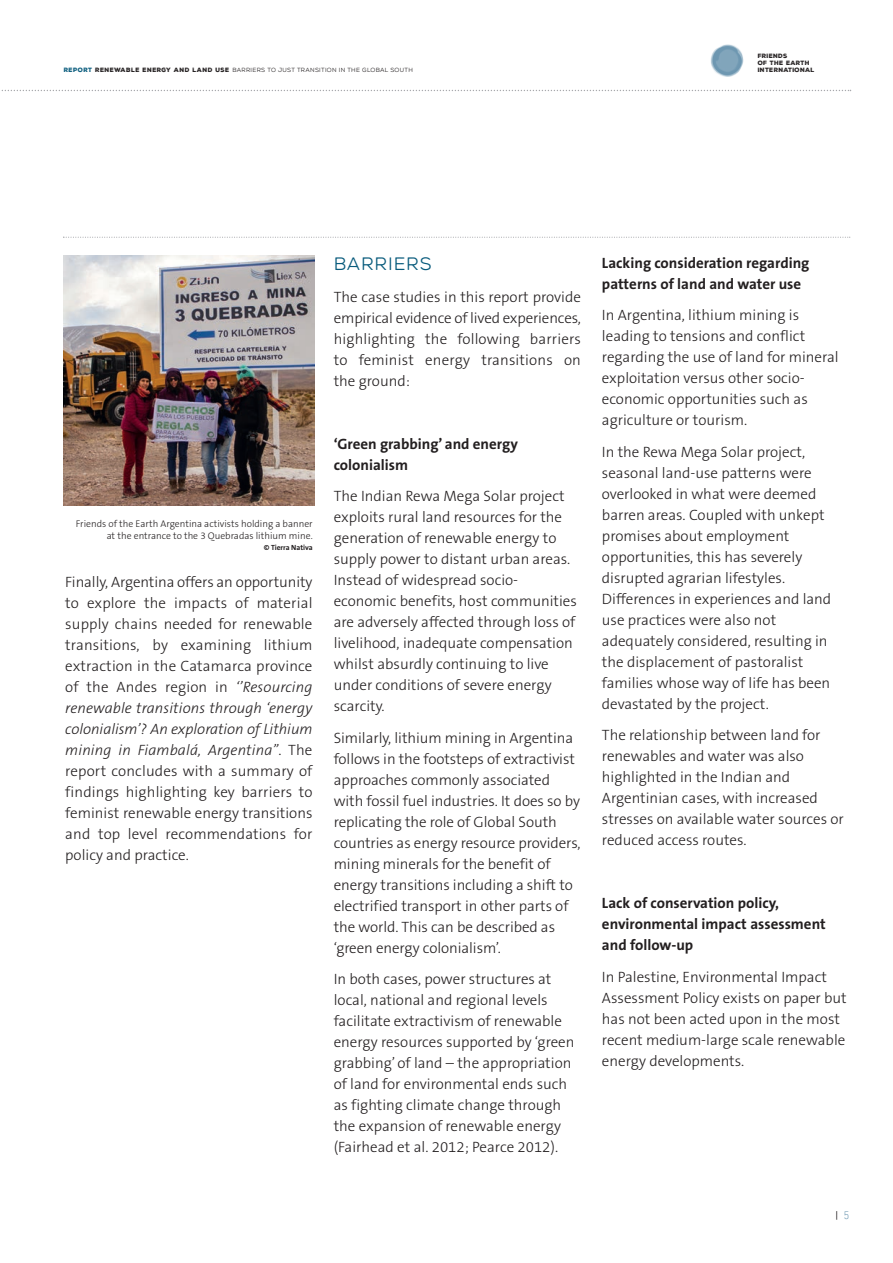
<style>
.page{position:relative;width:893px;height:1263px;background:#fff}
.page>*{position:absolute;margin:0;border:0;box-sizing:border-box;transform-origin:0 0}
.t1{font:18px "Nexa Rust Sans";letter-spacing:.045em;color:#0a5c7d}
.t2{font:300 15px/21px "The Sans B3";color:#231f20}
.t3{font:700 15px/21px "The Sans B7";color:#231f20}
.t4{font:10.5px "Nexa Rust Sans";color:#231f20}
.t5{font:300 9.75px/11.2px "The Sans B3";color:#231f20;text-align:right}
.t6{font:700 7.5px "The Sans B7";color:#231f20}
.t7{font:6px "Nexa Rust Sans";letter-spacing:.05em;color:#231f20}
.t8{font:6px/6.8px "Nexa Rust Sans Black 01";letter-spacing:.025em;color:#231f20}
.s1{font-family:"Nexa Rust Sans Black 01";color:#0a5c7d}
.s2{font-family:"Nexa Rust Sans Black 01"}
.s3{font-style:italic}
.s4{font-family:"DIN";font-weight:300;color:#628fab}
</style>
<div class="page">
<svg style="left:1px;top:90px;width:850px;height:1px"></svg>
<img style="left:710px;top:44px;width:34px;height:33px">
<img style="left:64px;top:255px;width:250px;height:250px">
<svg style="left:63px;top:237px;width:787px;height:1px"></svg>
<p class="t7" style="left:64px;top:66px;width:351px"><span class="s1">REPORT</span> <span class="s2">RENEWABLE ENERGY AND LAND USE</span> BARRIERS TO JUST TRANSITION IN THE GLOBAL SOUTH</p>
<p class="t8" style="left:758px;top:53px;width:58px">FRIENDS<br>OF THE EARTH<br>INTERNATIONAL</p>
<p class="t5" style="left:76px;top:520px;width:238px">Friends of the Earth Argentina activists holding a banner at the entrance to the 3 Quebradas lithium mine.</p>
<p class="t6" style="left:264px;top:544px;width:50px">© Tierra Nativa</p>
<p class="t2" style="left:65px;top:573px;width:249px;text-align:justify">Finally, Argentina offers an opportunity to explore the impacts of material supply chains needed for renewable transitions, by examining lithium extraction in the Catamarca province of the Andes region in <span class="s3">‘’Resourcing renewable transitions through ‘energy colonialism’? An exploration of Lithium mining in Fiambalá, Argentina”</span>. The report concludes with a summary of findings highlighting key barriers to feminist renewable energy transitions and top level recommendations for policy and practice.</p>
<p class="t1" style="left:334px;top:253px;width:100px">BARRIERS</p>
<p class="t2" style="left:334px;top:288px;width:249px;text-align:justify">The case studies in this report provide empirical evidence of lived experiences, highlighting the following barriers to feminist energy transitions on the ground:</p>
<p class="t3" style="left:334px;top:435px;width:186px">‘Green grabbing’ and energy colonialism</p>
<p class="t2" style="left:334px;top:487px;width:245px">The Indian Rewa Mega Solar project exploits rural land resources for the generation of renewable energy to supply power to distant urban areas.<br>Instead of widespread socio&shy;economic benefits, host communities are adversely affected through loss of livelihood, inadequate compensation whilst absurdly continuing to live under conditions of severe energy scarcity.</p>
<p class="t2" style="left:334px;top:729px;width:248px">Similarly, lithium mining in Argentina follows in the footsteps of extractivist approaches commonly associated with fossil fuel industries. It does so by replicating the role of Global South countries as energy resource providers, mining minerals for the benefit of energy transitions including a shift to electrified transport in other parts of the world. This can be described as ‘green energy colonialism’.</p>
<p class="t2" style="left:334px;top:970px;width:242px">In both cases, power structures at local, national and regional levels facilitate extractivism of renewable energy resources supported by ‘green grabbing’ of land – the appropriation of land for environmental ends such as fighting climate change through the expansion of renewable energy (Fairhead et al. 2012; Pearce 2012).</p>
<p class="t3" style="left:602px;top:254px;width:209px">Lacking consideration regarding patterns of land and water use</p>
<p class="t2" style="left:602px;top:306px;width:238px">In Argentina, lithium mining is leading to tensions and conflict regarding the use of land for mineral exploitation versus other socio&shy;economic opportunities such as agriculture or tourism.</p>
<p class="t2" style="left:602px;top:443px;width:231px">In the Rewa Mega Solar project, seasonal land-use patterns were overlooked in what were deemed barren areas. Coupled with unkept promises about employment opportunities, this has severely disrupted agrarian lifestyles.<br>Differences in experiences and land use practices were also not adequately considered, resulting in the displacement of pastoralist families whose way of life has been devastated by the project.</p>
<p class="t2" style="left:602px;top:726px;width:243px">The relationship between land for renewables and water was also highlighted in the Indian and<br>Argentinian cases, with increased stresses on available water sources or reduced access routes.</p>
<p class="t3" style="left:602px;top:894px;width:225px">Lack of conservation policy, environmental impact assessment and follow-up</p>
<p class="t2" style="left:602px;top:968px;width:246px">In Palestine, Environmental Impact Assessment Policy exists on paper but has not been acted upon in the most recent medium-large scale renewable energy developments.</p>
<p class="t4" style="left:836px;top:1210px;width:15px">| <span class="s4">5</span></p>
</div>
